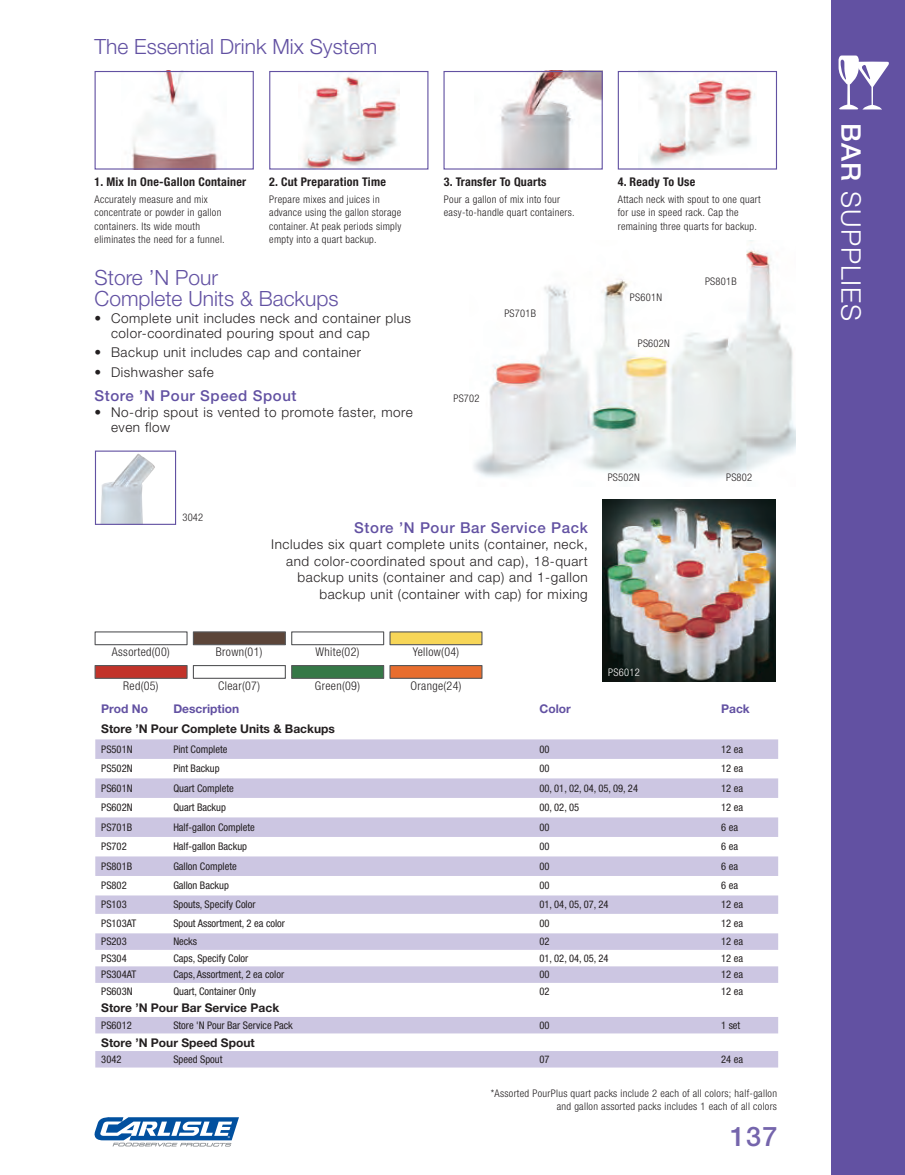
<style>
.page{position:relative;width:905px;height:1175px;background:#fff}
.page>*{position:absolute;margin:0;border:0;box-sizing:border-box;transform-origin:0 0}
.t1{font:300 27px "Helvetica Neue LT Std";letter-spacing:.04em;color:#fff}
.t2{font:500 27px "Helvetica Neue LT Std";color:#7565ac}
.t3{font:300 21px/21px "Helvetica Neue LT Std";color:#6251a2}
.t4{font:500 15px "Helvetica Neue LT Std";letter-spacing:.04em;color:#6251a2}
.t5{font:300 13.5px/16.5px "Helvetica Neue LT Std";letter-spacing:.04em;color:#231f20}
.t6{font:700 12px "Helvetica Neue LT Std";color:#231f20}
.t7{font:700 condensed 12px "Helvetica Neue LT Std";letter-spacing:.02em;color:#231f20}
.t8{font:300 condensed 12px "Helvetica Neue LT Std";letter-spacing:.03em;color:#231f20}
.t9{font:700 12px "Helvetica Neue LT Std";color:#6251a2}
.t10{font:300 condensed 10.5px/13.5px "Helvetica Neue LT Std";letter-spacing:.03em;color:#231f20}
.t11{font:condensed 10.5px "Helvetica Neue LT Std";color:#231f20}
.t12{font:300 condensed 10.5px "Helvetica Neue LT Std";letter-spacing:.025em;color:#fff}
.s1{font-weight:500}
</style>
<div class="page">
<div style="left:831px;top:0;width:73px;height:1174px;background:#6251a2"></div>
<svg style="left:94px;top:1117px;width:145px;height:29px"></svg>
<svg style="left:838px;top:56px;width:51px;height:54px"></svg>
<img style="left:602px;top:500px;width:174px;height:181px">
<img style="left:474px;top:240px;width:321px;height:239px">
<img style="left:100px;top:453px;width:55px;height:70px">
<div style="left:95px;top:450px;width:81px;height:75px;border:1px solid #6251a2"></div>
<svg style="left:95px;top:739px;width:683px;height:328px"></svg>
<div style="left:94px;top:665px;width:94px;height:14px;background:#c2332a;border:1px solid #57585a"></div>
<div style="left:94px;top:631px;width:94px;height:14px;background:#fff;border:1px solid #57585a"></div>
<div style="left:193px;top:665px;width:93px;height:14px;background:#fff;border:1px solid #57585a"></div>
<div style="left:193px;top:631px;width:93px;height:14px;background:#5c4539;border:1px solid #57585a"></div>
<div style="left:291px;top:665px;width:93px;height:14px;background:#357847;border:1px solid #57585a"></div>
<div style="left:291px;top:631px;width:93px;height:14px;background:#fff;border:1px solid #57585a"></div>
<div style="left:389px;top:665px;width:93px;height:14px;background:#e86d2e;border:1px solid #57585a"></div>
<div style="left:389px;top:631px;width:93px;height:14px;background:#f7d658;border:1px solid #57585a"></div>
<img style="left:132px;top:73px;width:86px;height:95px">
<div style="left:94px;top:71px;width:160px;height:99px;border:1px solid #6251a2"></div>
<img style="left:303px;top:76px;width:96px;height:92px">
<div style="left:269px;top:71px;width:159px;height:99px;border:1px solid #6251a2"></div>
<img style="left:500px;top:73px;width:100px;height:95px">
<div style="left:443px;top:71px;width:159px;height:99px;border:1px solid #6251a2"></div>
<img style="left:638px;top:73px;width:117px;height:93px">
<div style="left:617px;top:71px;width:160px;height:99px;border:1px solid #6251a2"></div>
<h2 class="t3" style="left:94px;top:36px;width:284px">The Essential Drink Mix System</h2>
<p class="t7" style="left:94px;top:174px;width:153px">1. Mix In One-Gallon Container</p>
<p class="t10" style="left:94px;top:192px;width:132px">Accurately measure and mix concentrate or powder in gallon containers. Its wide mouth eliminates the need for a funnel.</p>
<p class="t7" style="left:269px;top:174px;width:118px">2. Cut Preparation Time</p>
<p class="t10" style="left:269px;top:192px;width:134px">Prepare mixes and juices in advance using the gallon storage container. At peak periods simply empty into a quart backup.</p>
<h2 class="t3" style="left:94px;top:267px;width:245px">Store ’N Pour<br>Complete Units &amp; Backups</h2>
<p class="t5" style="left:111px;top:310px;width:301px;line-height:15px;text-indent:-16px">• Complete unit includes neck and container plus color-coordinated pouring spout and cap</p>
<p class="t5" style="left:94px;top:344px;width:268px">• Backup unit includes cap and container</p>
<p class="t5" style="left:94px;top:363px;width:121px">• Dishwasher safe</p>
<h3 class="t4" style="left:94px;top:386px;width:203px">Store ’N Pour Speed Spout</h3>
<p class="t5" style="left:111px;top:404px;width:303px;line-height:15px;text-indent:-16px">• No-drip spout is vented to promote faster, more even flow</p>
<p class="t7" style="left:444px;top:174px;width:104px">3. Transfer To Quarts</p>
<p class="t10" style="left:444px;top:192px;width:132px">Pour a gallon of mix into four easy-to-handle quart containers.</p>
<p class="t10" style="left:504px;top:306px;width:33px">PS701B</p>
<p class="t10" style="left:453px;top:392px;width:28px">PS702</p>
<p class="t10" style="left:182px;top:510px;width:22px">3042</p>
<h3 class="t4" style="left:354px;top:518px;width:235px">Store ’N Pour Bar Service Pack</h3>
<p class="t5" style="left:271px;top:536px;width:318px;text-align:right">Includes six quart complete units (container, neck, and color-coordinated spout and cap), 18-quart backup units (container and cap) and 1-gallon backup unit (container with cap) for mixing</p>
<p class="t8" style="left:112px;top:645px;width:59px">Assorted(00)</p>
<p class="t8" style="left:216px;top:645px;width:48px">Brown(01)</p>
<p class="t8" style="left:315px;top:645px;width:45px">White(02)</p>
<p class="t8" style="left:413px;top:645px;width:48px">Yellow(04)</p>
<p class="t8" style="left:123px;top:679px;width:37px">Red(05)</p>
<p class="t8" style="left:218px;top:679px;width:43px">Clear(07)</p>
<p class="t8" style="left:315px;top:679px;width:47px">Green(09)</p>
<p class="t8" style="left:410px;top:679px;width:52px">Orange(24)</p>
<p class="t7" style="left:617px;top:174px;width:79px">4. Ready To Use</p>
<p class="t10" style="left:617px;top:192px;width:144px">Attach neck with spout to one quart for use in speed rack. Cap the remaining three quarts for backup.</p>
<p class="t10" style="left:630px;top:291px;width:34px">PS601N</p>
<p class="t10" style="left:637px;top:337px;width:34px">PS602N</p>
<p class="t10" style="left:705px;top:274px;width:33px">PS801B</p>
<p class="t10" style="left:607px;top:470px;width:34px">PS502N</p>
<p class="t10" style="left:726px;top:470px;width:28px">PS802</p>
<p class="t12" style="left:608px;top:666px;width:33px">PS6012</p>
<p class="t9" style="left:101px;top:701px;width:48px">Prod No</p>
<p class="t9" style="left:173px;top:701px;width:67px">Description</p>
<p class="t9" style="left:539px;top:701px;width:33px">Color</p>
<p class="t9" style="left:721px;top:701px;width:30px">Pack</p>
<p class="t6" style="left:101px;top:721px;width:235px">Store ’N Pour Complete Units &amp; Backups</p>
<p class="t11" style="left:101px;top:743px;width:33px">PS501N</p>
<p class="t11" style="left:173px;top:743px;width:56px">Pint Complete</p>
<p class="t11" style="left:539px;top:743px;width:12px">00</p>
<p class="t11" style="left:721px;top:743px;width:23px">12 ea</p>
<p class="t11" style="left:101px;top:762px;width:33px">PS502N</p>
<p class="t11" style="left:173px;top:762px;width:48px">Pint Backup</p>
<p class="t11" style="left:539px;top:762px;width:12px">00</p>
<p class="t11" style="left:721px;top:762px;width:23px">12 ea</p>
<p class="t11" style="left:101px;top:782px;width:33px">PS601N</p>
<p class="t11" style="left:173px;top:782px;width:62px">Quart Complete</p>
<p class="t11" style="left:539px;top:782px;width:100px">00, 01, 02, 04, 05, 09, 24</p>
<p class="t11" style="left:721px;top:782px;width:23px">12 ea</p>
<p class="t11" style="left:101px;top:801px;width:33px">PS602N</p>
<p class="t11" style="left:173px;top:801px;width:54px">Quart Backup</p>
<p class="t11" style="left:539px;top:801px;width:41px">00, 02, 05</p>
<p class="t11" style="left:721px;top:801px;width:23px">12 ea</p>
<p class="t11" style="left:101px;top:821px;width:32px">PS701B</p>
<p class="t11" style="left:173px;top:821px;width:83px">Half-gallon Complete</p>
<p class="t11" style="left:539px;top:821px;width:12px">00</p>
<p class="t11" style="left:721px;top:821px;width:18px">6 ea</p>
<p class="t11" style="left:101px;top:840px;width:27px">PS702</p>
<p class="t11" style="left:173px;top:840px;width:75px">Half-gallon Backup</p>
<p class="t11" style="left:539px;top:840px;width:12px">00</p>
<p class="t11" style="left:721px;top:840px;width:18px">6 ea</p>
<p class="t11" style="left:101px;top:860px;width:32px">PS801B</p>
<p class="t11" style="left:173px;top:860px;width:65px">Gallon Complete</p>
<p class="t11" style="left:539px;top:860px;width:12px">00</p>
<p class="t11" style="left:721px;top:860px;width:18px">6 ea</p>
<p class="t11" style="left:101px;top:879px;width:27px">PS802</p>
<p class="t11" style="left:173px;top:879px;width:57px">Gallon Backup</p>
<p class="t11" style="left:539px;top:879px;width:12px">00</p>
<p class="t11" style="left:721px;top:879px;width:18px">6 ea</p>
<p class="t11" style="left:101px;top:898px;width:27px">PS103</p>
<p class="t11" style="left:173px;top:898px;width:84px">Spouts, Specify Color</p>
<p class="t11" style="left:539px;top:898px;width:71px">01, 04, 05, 07, 24</p>
<p class="t11" style="left:721px;top:898px;width:23px">12 ea</p>
<p class="t11" style="left:101px;top:917px;width:36px">PS103AT</p>
<p class="t11" style="left:173px;top:917px;width:113px">Spout Assortment, 2 ea color</p>
<p class="t11" style="left:539px;top:917px;width:12px">00</p>
<p class="t11" style="left:721px;top:917px;width:23px">12 ea</p>
<p class="t11" style="left:101px;top:935px;width:27px">PS203</p>
<p class="t11" style="left:173px;top:935px;width:25px">Necks</p>
<p class="t11" style="left:539px;top:935px;width:12px">02</p>
<p class="t11" style="left:721px;top:935px;width:23px">12 ea</p>
<p class="t11" style="left:101px;top:952px;width:27px">PS304</p>
<p class="t11" style="left:173px;top:952px;width:76px">Caps, Specify Color</p>
<p class="t11" style="left:539px;top:952px;width:71px">01, 02, 04, 05, 24</p>
<p class="t11" style="left:721px;top:952px;width:23px">12 ea</p>
<p class="t11" style="left:101px;top:968px;width:36px">PS304AT</p>
<p class="t11" style="left:173px;top:968px;width:112px">Caps, Assortment, 2 ea color</p>
<p class="t11" style="left:539px;top:968px;width:12px">00</p>
<p class="t11" style="left:721px;top:968px;width:23px">12 ea</p>
<p class="t11" style="left:101px;top:985px;width:33px">PS603N</p>
<p class="t11" style="left:173px;top:985px;width:84px">Quart, Container Only</p>
<p class="t11" style="left:539px;top:985px;width:12px">02</p>
<p class="t11" style="left:721px;top:985px;width:23px">12 ea</p>
<p class="t6" style="left:101px;top:1000px;width:179px">Store ’N Pour Bar Service Pack</p>
<p class="t11" style="left:101px;top:1019px;width:32px">PS6012</p>
<p class="t11" style="left:173px;top:1019px;width:121px">Store 'N Pour Bar Service Pack</p>
<p class="t11" style="left:539px;top:1019px;width:12px">00</p>
<p class="t11" style="left:721px;top:1019px;width:21px">1 set</p>
<p class="t6" style="left:101px;top:1034px;width:155px">Store ’N Pour Speed Spout</p>
<p class="t11" style="left:101px;top:1053px;width:22px">3042</p>
<p class="t11" style="left:173px;top:1053px;width:51px">Speed Spout</p>
<p class="t11" style="left:539px;top:1053px;width:12px">07</p>
<p class="t11" style="left:721px;top:1053px;width:23px">24 ea</p>
<p class="t10" style="left:491px;top:1086px;width:288px;text-align:right">*Assorted PourPlus quart packs include 2 each of all colors; half‑gallon and gallon assorted packs includes 1 each of all colors</p>
<h1 class="t2" style="left:730px;top:1120px;width:49px">137</h1>
<h1 class="t1" style="left:867px;top:123px;width:200px;rotate:90deg"><span class="s1">BAR</span> SUPPLIES</h1>
</div>
